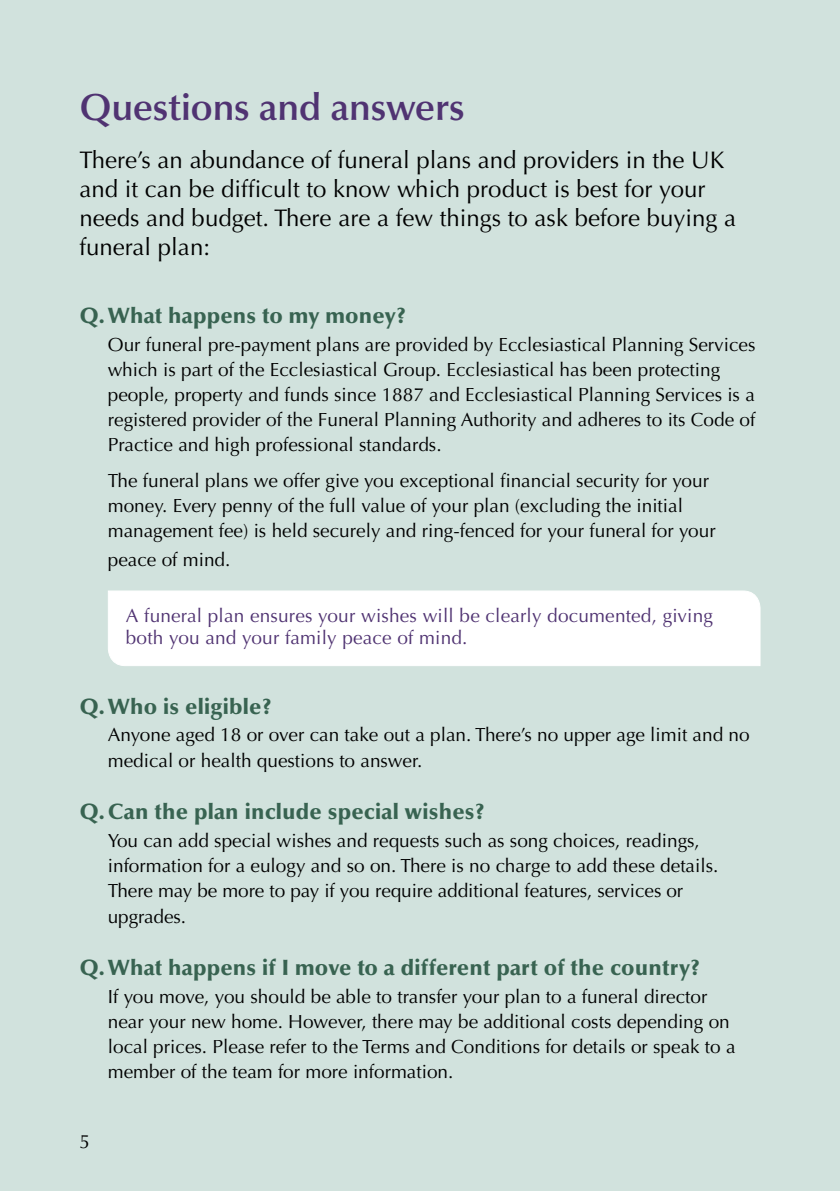
<style>
.page{position:relative;width:840px;height:1191px;background:#fff}
.page>*{position:absolute;margin:0;border:0;box-sizing:border-box;transform-origin:0 0}
.t1{font:600 38px "Optima LT Std";letter-spacing:-.01em;color:#503372}
.t2{font:24px/29px "Optima LT Std";color:#000}
.t3{font:900 22px "Optima LT Std";letter-spacing:.01em;color:#386351}
.t4{font:19px/25px "Optima LT Std";color:#000}
.t5{font:19px/22px "Optima LT Std";letter-spacing:.01em;color:#503372}
</style>
<div class="page">
<div style="left:0;top:0;width:839px;height:1191px;background:#d1e2dd"></div>
<img style="left:839px;top:0;width:1px;height:493px">
<div style="left:108px;top:590px;width:652px;height:76px;background:#fff"></div>
<h1 class="t1" style="left:79px;top:85px;width:386px">Questions and answers</h1>
<p class="t2" style="left:79px;top:146px;width:658px">There’s an abundance of funeral plans and providers in the UK and it can be difficult to know which product is best for your needs and budget. There are a few things to ask before buying a funeral plan:</p>
<p class="t3" style="left:79px;top:303px;width:328px">Q.What happens to my money?</p>
<p class="t4" style="left:108px;top:332px;width:648px">Our funeral pre-payment plans are provided by Ecclesiastical Planning Services which is part of the Ecclesiastical Group. Ecclesiastical has been protecting people, property and funds since 1887 and Ecclesiastical Planning Services is a registered provider of the Funeral Planning Authority and adheres to its Code of Practice and high professional standards.</p>
<p class="t4" style="left:108px;top:468px;width:609px">The funeral plans we offer give you exceptional financial security for your money. Every penny of the full value of your plan (excluding the initial management fee) is held securely and ring-fenced for your funeral for your</p>
<p class="t4" style="left:108px;top:547px;width:124px">peace of mind.</p>
<p class="t5" style="left:126px;top:605px;width:588px">A funeral plan ensures your wishes will be clearly documented, giving both you and your family peace of mind.</p>
<p class="t3" style="left:79px;top:693px;width:193px">Q.Who is eligible?</p>
<p class="t4" style="left:108px;top:722px;width:643px;line-height:26px">Anyone aged 18 or over can take out a plan. There’s no upper age limit and no medical or health questions to answer.</p>
<p class="t3" style="left:79px;top:798px;width:406px">Q.Can the plan include special wishes?</p>
<p class="t4" style="left:108px;top:828px;width:611px">You can add special wishes and requests such as song choices, readings, information for a eulogy and so on. There is no charge to add these details.<br>There may be more to pay if you require additional features, services or upgrades.</p>
<p class="t3" style="left:79px;top:954px;width:621px">Q.What happens if I move to a different part of the country?</p>
<p class="t4" style="left:108px;top:984px;width:629px">If you move, you should be able to transfer your plan to a funeral director near your new home. However, there may be additional costs depending on local prices. Please refer to the Terms and Conditions for details or speak to a member of the team for more information.</p>
<p class="t4" style="left:79px;top:1129px;width:12px">5</p>
</div>
